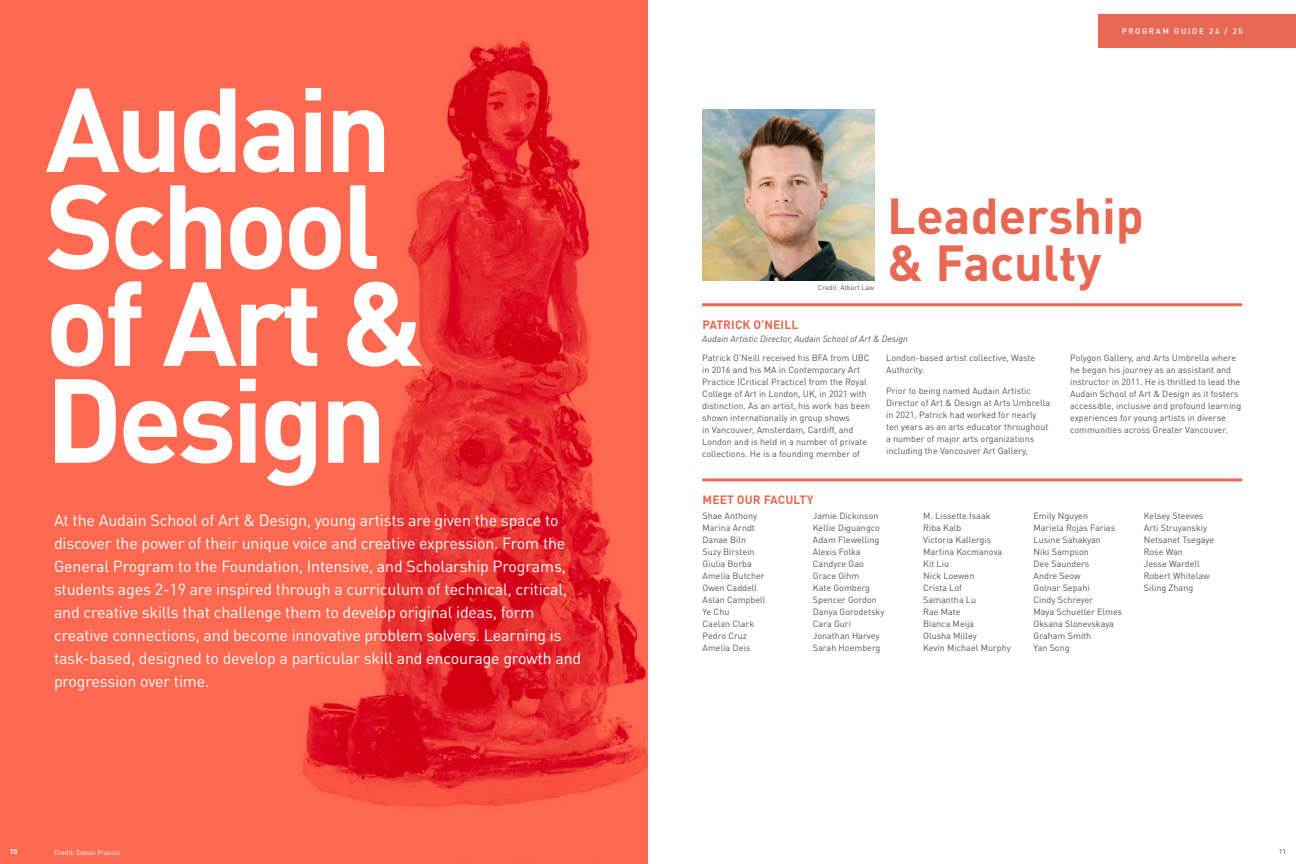
<style>
.page{position:relative;width:1296px;height:864px;background:#fff}
.page>*{position:absolute;margin:0;border:0;box-sizing:border-box;transform-origin:0 0}
.t1{font:700 117.3px/96.9px "DINOT";letter-spacing:-.04em;color:#fff}
.t2{font:700 50px "DINOT";color:#e86953}
.t3{font:16px/23px "DINOT";letter-spacing:-.01em;color:#fff}
.t4{font:700 12px "DINOT";letter-spacing:.01em;color:#e86953}
.t5{font:9px/12px "DINOT";color:#535459}
.t6{font:italic 9px "DINOT";color:#535459}
.t7{font:500 8px "DINOT";letter-spacing:.21em;color:#fff}
.t8{font:7px "DINOT";color:#fff}
.t9{font:7px "DINOT";color:#535459}
.t10{font:700 7px "DINOT";color:#878a8e}
.t11{font:700 7px "DINOT";color:#fff}
</style>
<div class="page">
<img style="left:0;top:0;width:648px;height:864px">
<div style="left:1099px;top:14px;width:197px;height:33px;background:#e86953"></div>
<hr style="left:702px;top:303px;width:540px;height:3px;background:#e86953">
<hr style="left:702px;top:478px;width:540px;height:3px;background:#e86953">
<img style="left:702px;top:109px;width:172px;height:172px">
<h1 class="t1" style="left:45px;top:78px;width:381px">Audain<br>School of Art &amp;<br>Design</h1>
<p class="t3" style="left:54px;top:509px;width:529px">At the Audain School of Art &amp; Design, young artists are given the space to discover the power of their unique voice and creative expression. From the General Program to the Foundation, Intensive, and Scholarship Programs, students ages 2-19 are inspired through a curriculum of technical, critical, and creative skills that challenge them to develop original ideas, form creative connections, and become innovative problem solvers. Learning is task-based, designed to develop a particular skill and encourage growth and progression over time.</p>
<p class="t11" style="left:10px;top:847px;width:9px">10</p>
<p class="t8" style="left:54px;top:848px;width:68px">Credit: Devan Francis</p>
<p class="t7" style="left:1122px;top:26px;width:123px">PROGRAM GUIDE 24 / 25</p>
<p class="t9" style="left:818px;top:283px;width:58px">Credit: Albert Law</p>
<h2 class="t2" style="left:888px;top:184px;width:257px">Leadership</h2>
<h2 class="t2" style="left:888px;top:230px;width:215px">&amp; Faculty</h2>
<h3 class="t4" style="left:702px;top:317px;width:98px">PATRICK O’NEILL</h3>
<p class="t6" style="left:702px;top:333px;width:207px">Audain Artistic Director, Audain School of Art &amp; Design</p>
<p class="t5" style="left:702px;top:351px;width:170px">Patrick O’Neill received his BFA from UBC in 2016 and his MA in Contemporary Art Practice (Critical Practice) from the Royal College of Art in London, UK, in 2021 with distinction. As an artist, his work has been shown internationally in group shows<br>in Vancouver, Amsterdam, Cardiff, and London and is held in a number of private collections. He is a founding member of</p>
<p class="t5" style="left:886px;top:351px;width:151px">London-based artist collective, Waste<br>Authority.</p>
<p class="t5" style="left:886px;top:384px;width:165px">Prior to being named Audain Artistic Director of Art &amp; Design at Arts Umbrella in 2021, Patrick had worked for nearly ten years as an arts educator throughout a number of major arts organizations including the Vancouver Art Gallery,</p>
<p class="t5" style="left:1070px;top:351px;width:173px">Polygon Gallery, and Arts Umbrella where he began his journey as an assistant and instructor in 2011. He is thrilled to lead the Audain School of Art &amp; Design as it fosters accessible, inclusive and profound learning experiences for young artists in diverse communities across Greater Vancouver.</p>
<h3 class="t4" style="left:703px;top:491px;width:112px">MEET OUR FACULTY</h3>
<p class="t5" style="left:703px;top:510px;width:64px">Shae Anthony<br>Marina Arndt<br>Danae Biln<br>Suzy Birstein<br>Giulia Borba<br>Amelia Butcher<br>Owen Caddell<br>Aslan Campbell<br>Ye Chu<br>Caelan Clark<br>Pedro Cruz<br>Amelia Deis</p>
<p class="t5" style="left:813px;top:510px;width:73px">Jamie Dickinson<br>Kellie Diguangco<br>Adam Flewelling<br>Alexis Folka<br>Candyce Gao<br>Grace Gihm<br>Kate Gomberg<br>Spencer Gordon<br>Danya Gorodetsky<br>Cara Guri<br>Jonathan Harvey<br>Sarah Hoemberg</p>
<p class="t5" style="left:923px;top:510px;width:89px">M. Lissette Isaak<br>Riba Kalb<br>Victoria Kallergis<br>Martina Kocmanova<br>Kit Liu<br>Nick Loewen<br>Crista Lof<br>Samantha Lu<br>Rae Mate<br>Bianca Meija<br>Olusha Milley<br>Kevin Michael Murphy</p>
<p class="t5" style="left:1034px;top:510px;width:90px">Emily Nguyen<br>Mariela Rojas Farias<br>Lusine Sahakyan<br>Niki Sampson<br>Dee Saunders<br>Andre Seow<br>Golnar Sepahi<br>Cindy Schreyer<br>Maya Schueller Elmes<br>Oksana Slonevskaya<br>Graham Smith<br>Yan Song</p>
<p class="t5" style="left:1144px;top:510px;width:72px">Kelsey Steeves<br>Arti Struyanskiy<br>Netsanet Tsegaye<br>Rose Wan<br>Jesse Wardell<br>Robert Whitelaw<br>Siling Zhang</p>
<p class="t10" style="left:1279px;top:847px;width:9px">11</p>
</div>
